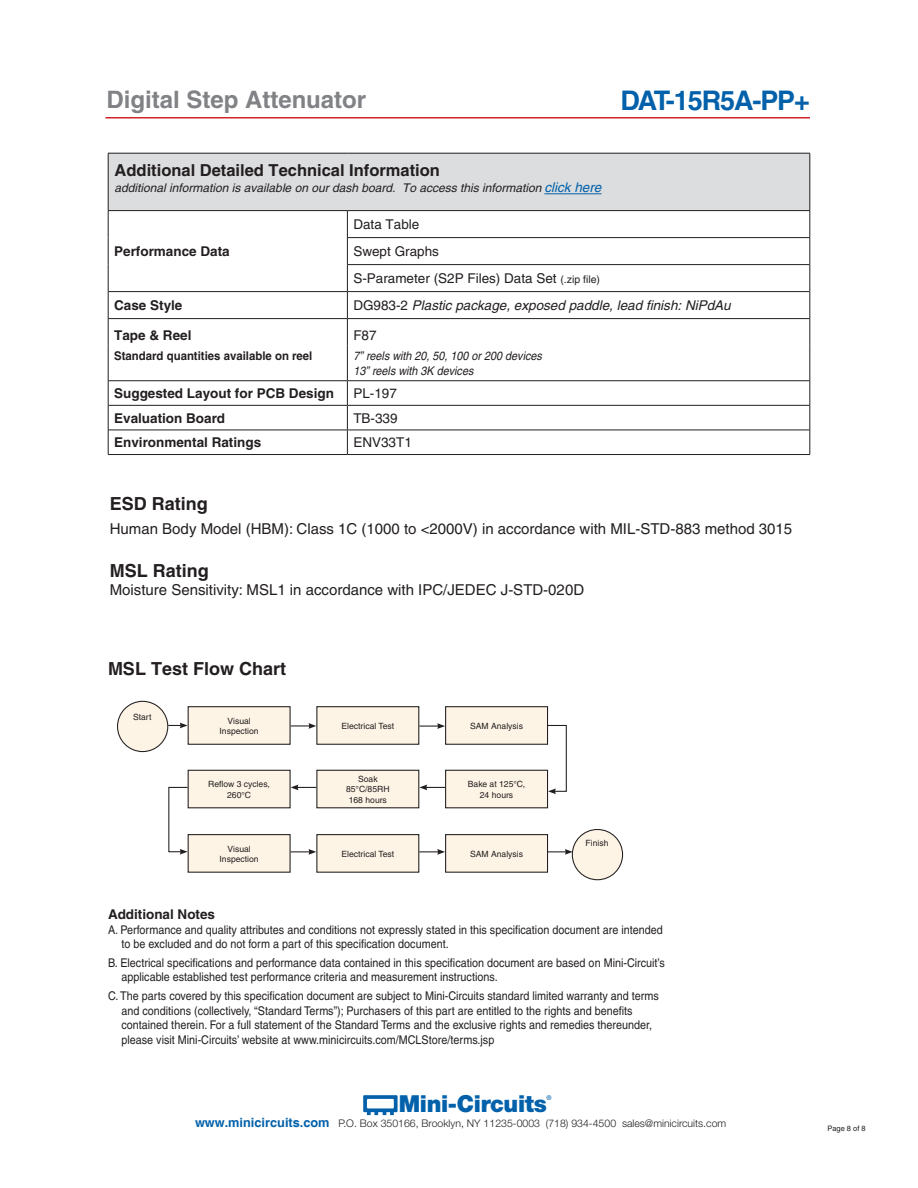
<style>
.page{position:relative;width:918px;height:1188px;background:#fff}
.page>*{position:absolute;margin:0;border:0;box-sizing:border-box;transform-origin:0 0}
.t1{font:700 27px "Helvetica";letter-spacing:-.04em;color:#0261aa}
.t2{font:700 24px "Helvetica";color:#808285}
.t3{font:900 23.4px "Helvetica Neue";letter-spacing:-.015em;color:#0261aa}
.t4{font:700 18px "Helvetica";color:#231f20}
.t5{font:700 16.5px "Helvetica";color:#231f20}
.t6{font:15px "Helvetica";color:#231f20}
.t7{font:700 13.5px "Helvetica";color:#231f20}
.t8{font:13.5px/27px "Helvetica";color:#231f20}
.t9{font:italic 13.5px "Helvetica";color:#231f20}
.t10{font:12px/14.4px "Helvetica";color:#231f20;scale:.9 1}
.t11{font:italic 12px "Helvetica";color:#231f20}
.t12{font:italic 12px/14.4px "Helvetica";color:#231f20;scale:.9 1}
.t13{font:700 12px "Helvetica";color:#231f20;scale:.95 1}
.t14{font:300 10.5px "Helvetica Neue";color:#231f20}
.t15{font:8.55px/10.4px "Helvetica";color:#231f20;text-align:center}
.t16{font:7.5px "Helvetica";color:#231f20}
.t17{font:500 6.6px "Helvetica Neue";color:#0261aa}
.s1{font-size:13.5px;color:#0261aa}
.s2{font-size:10.5px}
.s3{font-style:normal}
.s4{font-family:"Helvetica";font-weight:700;font-size:12.75px;color:#0261aa}
</style>
<div class="page">
<hr style="left:105px;top:117px;width:705px;height:1px;background:#d1232a">
<svg style="left:363px;top:1095px;width:35px;height:20px"></svg>
<div style="left:108px;top:153px;width:702px;height:58px;background:#dcdddf"></div>
<hr style="left:108px;top:153px;width:239px;height:1px;background:#231f20">
<hr style="left:108px;top:153px;width:1px;height:57px;background:#231f20">
<hr style="left:347px;top:153px;width:463px;height:1px;background:#231f20">
<hr style="left:810px;top:153px;width:1px;height:57px;background:#231f20">
<hr style="left:108px;top:210px;width:239px;height:1px;background:#231f20">
<hr style="left:347px;top:210px;width:463px;height:1px;background:#231f20">
<hr style="left:347px;top:237px;width:463px;height:1px;background:#231f20">
<svg style="left:108px;top:211px;width:1px;height:135px"></svg>
<svg style="left:347px;top:211px;width:1px;height:135px"></svg>
<svg style="left:810px;top:211px;width:1px;height:135px"></svg>
<hr style="left:108px;top:346px;width:1px;height:35px;background:#231f20">
<hr style="left:347px;top:346px;width:1px;height:34px;background:#231f20">
<hr style="left:810px;top:346px;width:1px;height:35px;background:#231f20">
<svg style="left:108px;top:381px;width:1px;height:73px"></svg>
<svg style="left:347px;top:381px;width:1px;height:73px"></svg>
<svg style="left:810px;top:381px;width:1px;height:73px"></svg>
<hr style="left:108px;top:291px;width:239px;height:1px;background:#231f20">
<hr style="left:348px;top:264px;width:462px;height:1px;background:#231f20">
<hr style="left:347px;top:291px;width:463px;height:1px;background:#231f20">
<hr style="left:108px;top:318px;width:239px;height:1px;background:#231f20">
<hr style="left:347px;top:318px;width:463px;height:1px;background:#231f20">
<hr style="left:108px;top:380px;width:239px;height:1px;background:#231f20">
<hr style="left:347px;top:380px;width:463px;height:1px;background:#231f20">
<hr style="left:108px;top:405px;width:239px;height:1px;background:#231f20">
<hr style="left:347px;top:405px;width:463px;height:1px;background:#231f20">
<hr style="left:108px;top:430px;width:239px;height:1px;background:#231f20">
<hr style="left:347px;top:430px;width:463px;height:1px;background:#231f20">
<hr style="left:108px;top:454px;width:239px;height:1px;background:#231f20">
<hr style="left:347px;top:454px;width:463px;height:1px;background:#231f20">
<hr style="left:544px;top:193px;width:57px;height:1px;background:#0261aa">
<div style="left:188px;top:707px;width:102px;height:37px;background:#fef4e6"></div>
<div style="left:188px;top:706px;width:103px;height:39px;border:1px solid #231f20"></div>
<div style="left:317px;top:707px;width:102px;height:37px;background:#fef4e6"></div>
<div style="left:316px;top:706px;width:103px;height:39px;border:1px solid #231f20"></div>
<svg style="left:291px;top:723px;width:25px;height:6px"></svg>
<div style="left:446px;top:707px;width:102px;height:37px;background:#fef4e6"></div>
<div style="left:445px;top:706px;width:103px;height:39px;border:1px solid #231f20"></div>
<div style="left:188px;top:770px;width:102px;height:38px;background:#fef4e6"></div>
<div style="left:188px;top:770px;width:103px;height:38px;border:1px solid #231f20"></div>
<div style="left:317px;top:770px;width:102px;height:38px;background:#fef4e6"></div>
<div style="left:316px;top:770px;width:103px;height:38px;border:1px solid #231f20"></div>
<svg style="left:419px;top:723px;width:148px;height:86px"></svg>
<svg style="left:291px;top:785px;width:25px;height:5px"></svg>
<div style="left:188px;top:835px;width:102px;height:37px;background:#fef4e6"></div>
<div style="left:188px;top:834px;width:103px;height:39px;border:1px solid #231f20"></div>
<div style="left:317px;top:835px;width:102px;height:37px;background:#fef4e6"></div>
<div style="left:316px;top:834px;width:103px;height:39px;border:1px solid #231f20"></div>
<div style="left:446px;top:835px;width:102px;height:37px;background:#fef4e6"></div>
<div style="left:445px;top:834px;width:103px;height:39px;border:1px solid #231f20"></div>
<svg style="left:168px;top:786px;width:21px;height:69px"></svg>
<svg style="left:291px;top:849px;width:25px;height:6px"></svg>
<svg style="left:419px;top:849px;width:26px;height:6px"></svg>
<svg style="left:547px;top:849px;width:25px;height:6px"></svg>
<div style="left:118px;top:701px;width:50px;height:51px;background:#fef4e6;border-radius:50%"></div>
<div style="left:117px;top:701px;width:51px;height:51px;border:1px solid #231f20;border-radius:50%"></div>
<svg style="left:168px;top:723px;width:20px;height:5px"></svg>
<div style="left:572px;top:829px;width:51px;height:51px;background:#fef4e6;border-radius:50%"></div>
<div style="left:572px;top:829px;width:51px;height:51px;border:1px solid #231f20;border-radius:50%"></div>
<h2 class="t2" style="left:106px;top:85px;width:261px">Digital Step Attenuator</h2>
<h1 class="t1" style="left:620px;top:84px;width:191px">DAT-15R5A-PP+</h1>
<h3 class="t5" style="left:115px;top:160px;width:327px">Additional Detailed Technical Information</h3>
<p class="t11" style="left:115px;top:181px;width:488px">additional information is available on our dash board. To access this information <span class="s1">click here</span></p>
<p class="t7" style="left:114px;top:243px;width:117px">Performance Data</p>
<p class="t8" style="left:353px;top:211px;width:248px">Data Table<br>Swept Graphs<br>S-Parameter (S2P Files) Data Set <span class="s2">(.zip file)</span></p>
<p class="t7" style="left:114px;top:297px;width:70px">Case Style</p>
<p class="t9" style="left:353px;top:298px;width:379px"><span class="s3">DG983-2</span> Plastic package, exposed paddle, lead finish: NiPdAu</p>
<p class="t7" style="left:114px;top:327px;width:79px">Tape &amp; Reel</p>
<p class="t8" style="left:353px;top:321px;width:25px">F87</p>
<p class="t13" style="left:114px;top:349px;width:210px">Standard quantities available on reel</p>
<p class="t12" style="left:353px;top:349px;width:211px">7” reels with 20, 50, 100 or 200 devices<br>13” reels with 3K devices</p>
<p class="t7" style="left:114px;top:385px;width:221px">Suggested Layout for PCB Design</p>
<p class="t8" style="left:353px;top:380px;width:45px">PL-197</p>
<p class="t7" style="left:114px;top:410px;width:113px">Evaluation Board</p>
<p class="t8" style="left:353px;top:405px;width:46px">TB-339</p>
<p class="t7" style="left:114px;top:434px;width:149px">Environmental Ratings</p>
<p class="t8" style="left:353px;top:429px;width:60px">ENV33T1</p>
<h3 class="t4" style="left:110px;top:492px;width:100px">ESD Rating</h3>
<p class="t6" style="left:110px;top:520px;width:684px">Human Body Model (HBM): Class 1C (1000 to &lt;2000V) in accordance with MIL-STD-883 method 3015</p>
<h3 class="t4" style="left:110px;top:560px;width:100px">MSL Rating</h3>
<p class="t6" style="left:110px;top:582px;width:476px">Moisture Sensitivity: MSL1 in accordance with IPC/JEDEC J-STD-020D</p>
<h3 class="t4" style="left:108px;top:657px;width:180px">MSL Test Flow Chart</h3>
<p class="t15" style="left:133px;top:712px;width:20px">Start</p>
<p class="t15" style="left:220px;top:715px;width:41px">Visual<br>Inspection</p>
<p class="t15" style="left:342px;top:721px;width:54px">Electrical Test</p>
<p class="t15" style="left:470px;top:721px;width:54px">SAM Analysis</p>
<p class="t15" style="left:208px;top:779px;width:63px">Reflow 3 cycles,<br>260°C</p>
<p class="t15" style="left:346px;top:774px;width:45px">Soak<br>85°C/85RH<br>168 hours</p>
<p class="t15" style="left:468px;top:779px;width:59px">Bake at 125°C,<br>24 hours</p>
<p class="t15" style="left:220px;top:843px;width:41px">Visual<br>Inspection</p>
<p class="t15" style="left:342px;top:849px;width:54px">Electrical Test</p>
<p class="t15" style="left:470px;top:849px;width:54px">SAM Analysis</p>
<p class="t15" style="left:586px;top:838px;width:24px">Finish</p>
<p class="t7" style="left:108px;top:906px;width:109px">Additional Notes</p>
<p class="t10" style="left:122px;top:922px;width:603px;text-indent:-14px">A. Performance and quality attributes and conditions not expressly stated in this specification document are intended to be excluded and do not form a part of this specification document.</p>
<p class="t10" style="left:122px;top:956px;width:605px;text-indent:-14px">B. Electrical specifications and performance data contained in this specification document are based on Mini-Circuit’s applicable established test performance criteria and measurement instructions.</p>
<p class="t10" style="left:122px;top:989px;width:599px;text-indent:-14px">C. The parts covered by this specification document are subject to Mini-Circuits standard limited warranty and terms and conditions (collectively, “Standard Terms”); Purchasers of this part are entitled to the rights and benefits contained therein. For a full statement of the Standard Terms and the exclusive rights and remedies thereunder, please visit Mini-Circuits’ website at www.minicircuits.com/MCLStore/terms.jsp</p>
<h3 class="t3" style="left:399px;top:1090px;width:150px">Mini-Circuits</h3>
<p class="t17" style="left:547px;top:1094px;width:7px">®</p>
<p class="t14" style="left:195px;top:1117px;width:533px"><span class="s4">www.minicircuits.com</span> P.O. Box 350166, Brooklyn, NY 11235-0003 (718) 934-4500 sales@minicircuits.com</p>
<p class="t16" style="left:828px;top:1124px;width:40px">Page 8 of 8</p>
</div>
